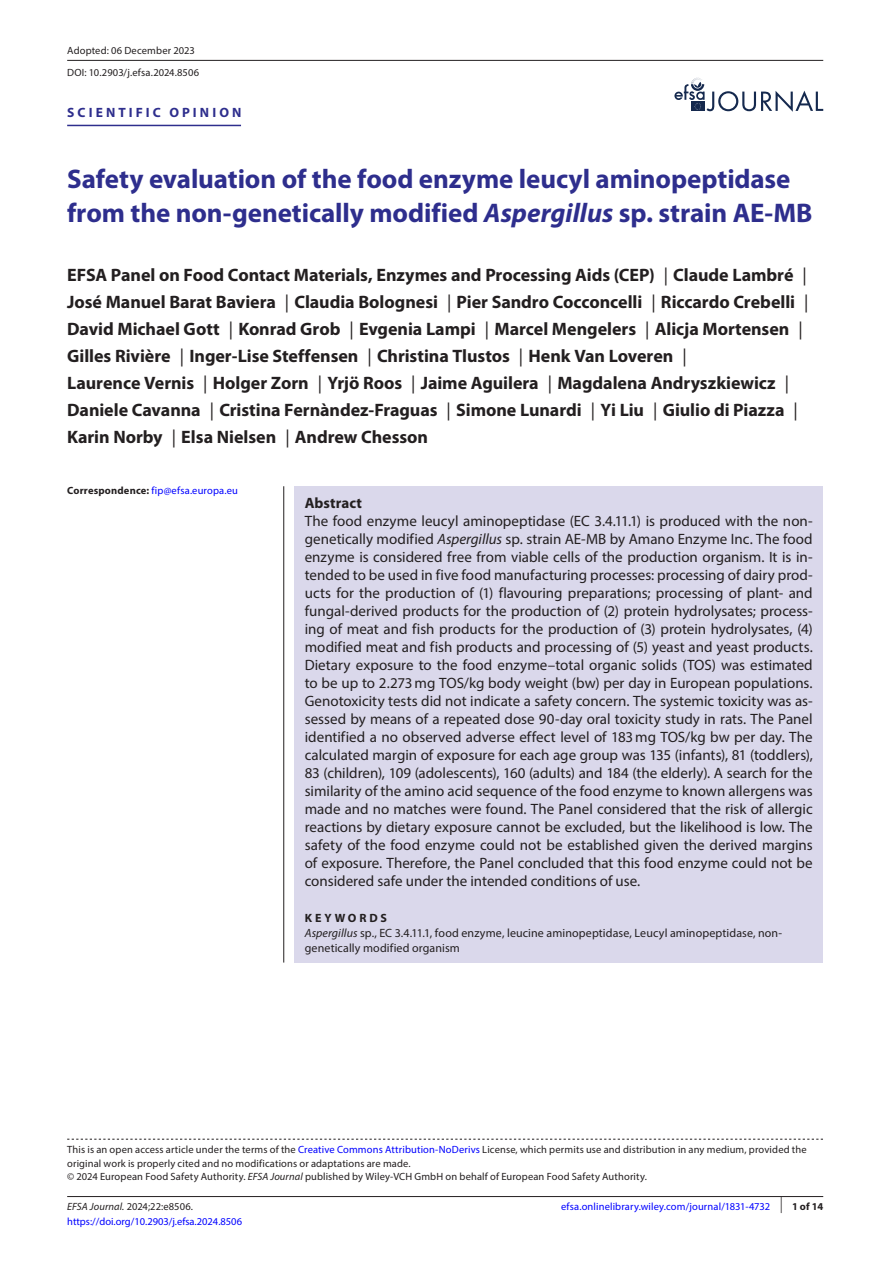
<style>
.page{position:relative;width:893px;height:1263px;background:#fff}
.page>*{position:absolute;margin:0;border:0;box-sizing:border-box;transform-origin:0 0}
.t1{font:700 27px/34.5px "Myriad Pro";letter-spacing:-.005em;color:#2e2e8d}
.t2{font:700 18px/27px "Myriad Pro";letter-spacing:-.005em;color:#231f20}
.t3{font:15px/18px "Myriad Pro";color:#231f20;text-align:justify}
.t4{font:700 15px "Myriad Pro";color:#231f20}
.t5{font:700 13.5px "Myriad Pro";letter-spacing:.23em;color:#2e2e8d}
.t6{font:12px/15px "Myriad Pro";letter-spacing:.01em;color:#231f20}
.t7{font:10.5px/13.5px "Myriad Pro";letter-spacing:.015em;color:#231f20}
.t8{font:10.5px "Myriad Pro";letter-spacing:.01em;color:#00f}
.t9{font:700 10.5px "Myriad Pro";color:#231f20}
.s1{font-style:italic}
.s2{font-weight:400}
.s3{font-weight:700;color:#231f20}
.s4{font-weight:700}
.s5{color:#00f}
</style>
<div class="page">
<hr style="left:67px;top:1196px;width:756px;height:1px;background:#231f20">
<svg style="left:674px;top:78px;width:149px;height:34px"></svg>
<hr style="left:67px;top:125px;width:174px;height:1px;background:#2e2e8d">
<hr style="left:67px;top:60px;width:756px;height:1px;background:#231f20">
<svg style="left:67px;top:1139px;width:756px;height:1px"></svg>
<div style="left:294px;top:486px;width:529px;height:476px;background:#dad8eb"></div>
<hr style="left:283px;top:486px;width:1px;height:476px;background:#231f20">
<p class="t7" style="left:67px;top:39px;width:133px;line-height:22px">Adopted: 06 December 2023<br>DOI: 10.2903/j.efsa.2024.8506</p>
<p class="t5" style="left:67px;top:104px;width:176px">SCIENTIFIC OPINION</p>
<h1 class="t1" style="left:67px;top:160px;width:747px">Safety evaluation of the food enzyme leucyl aminopeptidase from the non-genetically modified <span class="s1">Aspergillus</span> sp. strain AE-MB</h1>
<p class="t2" style="left:67px;top:261px;width:743px">EFSA Panel on Food Contact Materials, Enzymes and Processing Aids (CEP) <span class="s2">|</span> Claude Lambré <span class="s2">| </span>José Manuel Barat Baviera <span class="s2">|</span> Claudia Bolognesi <span class="s2">|</span> Pier Sandro Cocconcelli <span class="s2">|</span> Riccardo Crebelli <span class="s2">| </span>David Michael Gott <span class="s2">|</span> Konrad Grob <span class="s2">|</span> Evgenia Lampi <span class="s2">|</span> Marcel Mengelers <span class="s2">|</span> Alicja Mortensen <span class="s2">| </span>Gilles Rivière <span class="s2">|</span> Inger-Lise Steffensen <span class="s2">|</span> Christina Tlustos <span class="s2">|</span> Henk Van Loveren <span class="s2">|<br></span>Laurence Vernis <span class="s2">|</span> Holger Zorn <span class="s2">|</span> Yrjö Roos <span class="s2">|</span> Jaime Aguilera <span class="s2">|</span> Magdalena Andryszkiewicz <span class="s2">| </span>Daniele Cavanna <span class="s2">|</span> Cristina Fernàndez-Fraguas <span class="s2">|</span> Simone Lunardi <span class="s2">|</span> Yi Liu <span class="s2">|</span> Giulio di Piazza <span class="s2">| </span>Karin Norby <span class="s2">|</span> Elsa Nielsen <span class="s2">|</span> Andrew Chesson</p>
<p class="t8" style="left:67px;top:484px;width:172px"><span class="s3">Correspondence:</span> fip@efsa.europa.eu</p>
<p class="t4" style="left:305px;top:493px;width:59px">Abstract</p>
<p class="t3" style="left:305px;top:512px;width:510px">The food enzyme leucyl aminopeptidase (EC 3.4.11.1) is produced with the non&shy;genetically modified <span class="s1">Aspergillus</span> sp. strain AE-MB by Amano Enzyme Inc. The food enzyme is considered free from viable cells of the production organism. It is in&shy;tended to be used in five food manufacturing processes: processing of dairy prod&shy;ucts for the production of (1) flavouring preparations; processing of plant- and fungal-derived products for the production of (2) protein hydrolysates; process&shy;ing of meat and fish products for the production of (3) protein hydrolysates, (4) modified meat and fish products and processing of (5) yeast and yeast products.<br>Dietary exposure to the food enzyme–total organic solids (TOS) was estimated to be up to 2.273mg TOS/kg body weight (bw) per day in European populations.<br>Genotoxicity tests did not indicate a safety concern. The systemic toxicity was as&shy;sessed by means of a repeated dose 90-day oral toxicity study in rats. The Panel identified a no observed adverse effect level of 183mg TOS/kg bw per day. The calculated margin of exposure for each age group was 135 (infants), 81 (toddlers), 83 (children), 109 (adolescents), 160 (adults) and 184 (the elderly). A search for the similarity of the amino acid sequence of the food enzyme to known allergens was made and no matches were found. The Panel considered that the risk of allergic reactions by dietary exposure cannot be excluded, but the likelihood is low. The safety of the food enzyme could not be established given the derived margins of exposure. Therefore, the Panel concluded that this food enzyme could not be considered safe under the intended conditions of use.</p>
<p class="t6" style="left:305px;top:910px;width:479px"><span class="s4">KEYWORDS<br></span><span class="s1">Aspergillus</span> sp., EC 3.4.11.1, food enzyme, leucine aminopeptidase, Leucyl aminopeptidase, non&shy;genetically modified organism</p>
<p class="t7" style="left:67px;top:1142px;width:741px">This is an open access article under the terms of the <span class="s5">Creative Commons Attribution-NoDerivs</span> License, which permits use and distribution in any medium, provided the original work is properly cited and no modifications or adaptations are made.<br>© 2024 European Food Safety Authority. <span class="s1">EFSA Journal</span> published by Wiley-VCH GmbH on behalf of European Food Safety Authority.</p>
<p class="t7" style="left:67px;top:1200px;width:127px"><span class="s1">EFSA Journal.</span> 2024;22:e8506.</p>
<p class="t9" style="left:780px;top:1200px;width:45px"><sup>|</sup> 1 of 14</p>
<p class="t8" style="left:67px;top:1215px;width:176px">https://doi.org/10.2903/j.efsa.2024.8506</p>
<p class="t8" style="left:561px;top:1200px;width:211px">efsa.onlinelibrary.wiley.com/journal/1831-4732</p>
</div>
